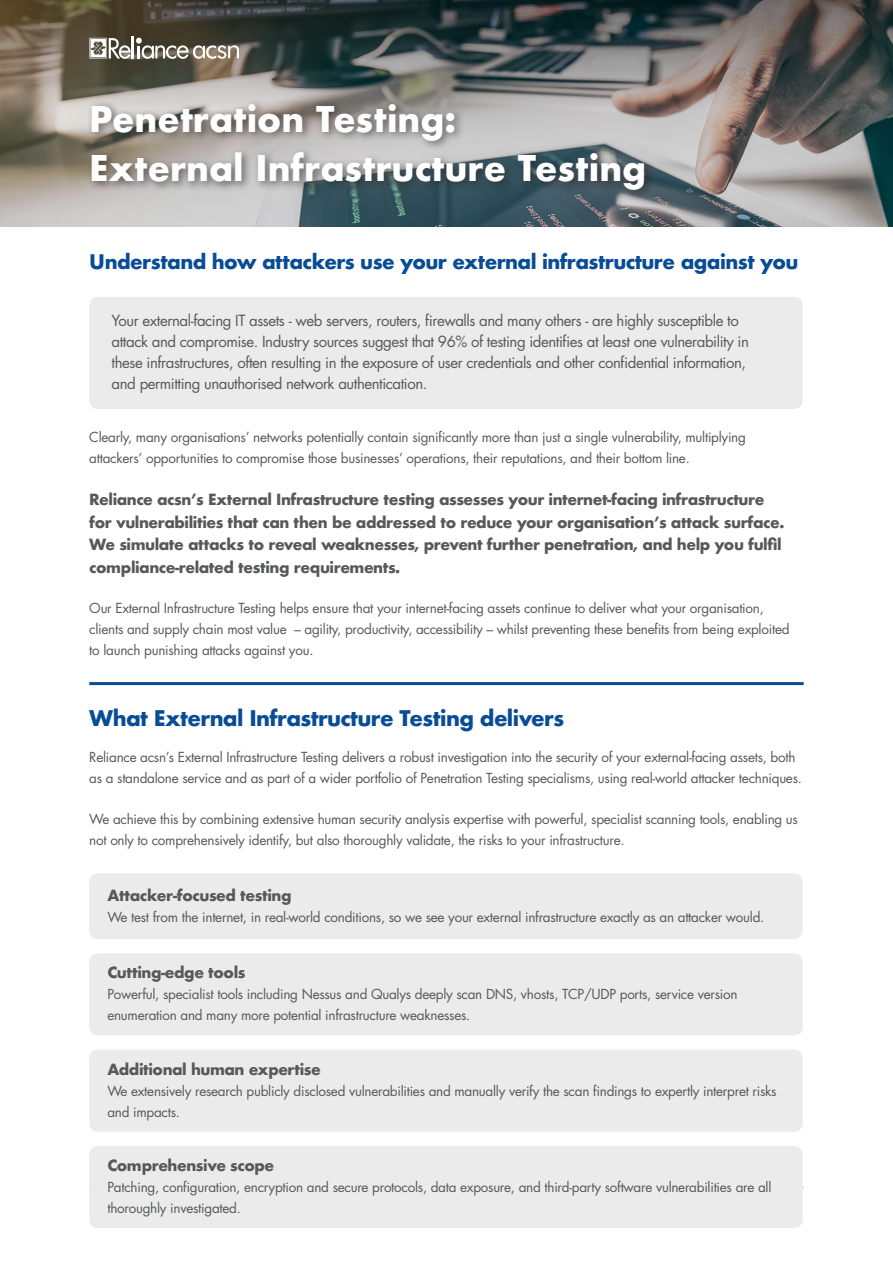
<style>
.page{position:relative;width:893px;height:1263px;background:#fff}
.page>*{position:absolute;margin:0;border:0;box-sizing:border-box;transform-origin:0 0}
.White_uppercase_head{font:700 34.5px "Futura";color:#fff}
.White_uppercase_head-2{font:700 21px "Futura";letter-spacing:-.03em;color:#084c96}
.White_uppercase_head-3{font:700 19.5px "Futura";letter-spacing:-.03em;color:#084c96}
.White_uppercase_head-4{font:700 15px/22.5px "Futura";letter-spacing:-.03em;color:#57585a}
.Black_body_text{font:15px/21px "Futura Std";letter-spacing:-.03em;color:#57585a}
.White_body_text{font:13.5px/21px "Futura Std";letter-spacing:-.02em;color:#57585a}
.White_uppercase_head-5{font:13.5px/21px "Futura Std";letter-spacing:-.02em;color:#57585a}
</style>
<div class="page">
<img style="left:0;top:108px;width:893px;height:119px">
<div style="left:87px;top:99px;width:569px;height:102px;background:#231f20;opacity:.61"></div>
<svg style="left:0;top:0;width:893px;height:108px;background:#5c5d58"></svg>
<hr style="left:132px;top:36px;width:2px;height:22px;background:#fff">
<svg style="left:89px;top:38px;width:150px;height:21px"></svg>
<div style="left:89px;top:297px;width:714px;height:112px;background:#ebebeb;border-radius:9px"></div>
<hr style="left:89px;top:1187px;width:715px;height:1px;background:#bcbdc0">
<div style="left:89px;top:873px;width:714px;height:66px;background:#ebebeb;border-radius:9px"></div>
<div style="left:89px;top:953px;width:714px;height:82px;background:#ebebeb;border-radius:9px"></div>
<div style="left:89px;top:1050px;width:714px;height:82px;background:#ebebeb;border-radius:9px"></div>
<div style="left:89px;top:1146px;width:714px;height:82px;background:#ebebeb;border-radius:9px"></div>
<hr style="left:89px;top:682px;width:715px;height:3px;background:#084c96">
<p class="White_uppercase_head" style="left:89px;top:94px;width:368px">Penetration Testing:</p>
<p class="White_uppercase_head" style="left:89px;top:143px;width:558px">External Infrastructure Testing</p>
<p class="White_uppercase_head-3" style="left:89px;top:248px;width:711px">Understand how attackers use your external infrastructure against you</p>
<p class="Black_body_text" style="left:112px;top:310px;width:639px">Your external-facing IT assets - web servers, routers, firewalls and many others - are highly susceptible to attack and compromise. Industry sources suggest that 96% of testing identifies at least one vulnerability in these infrastructures, often resulting in the exposure of user credentials and other confidential information, and permitting unauthorised network authentication.</p>
<p class="White_body_text" style="left:89px;top:427px;width:658px">Clearly, many organisations’ networks potentially contain significantly more than just a single vulnerability, multiplying attackers’ opportunities to compromise those businesses’ operations, their reputations, and their bottom line.</p>
<p class="White_uppercase_head-4" style="left:89px;top:488px;width:697px">Reliance acsn’s External Infrastructure testing assesses your internet-facing infrastructure for vulnerabilities that can then be addressed to reduce your organisation’s attack surface.<br>We simulate attacks to reveal weaknesses, prevent further penetration, and help you fulfil compliance-related testing requirements.</p>
<p class="White_body_text" style="left:89px;top:598px;width:702px">Our External Infrastructure Testing helps ensure that your internet-facing assets continue to deliver what your organisation, clients and supply chain most value – agility, productivity, accessibility – whilst preventing these benefits from being exploited to launch punishing attacks against you.</p>
<p class="White_uppercase_head-2" style="left:89px;top:703px;width:476px">What External Infrastructure Testing delivers</p>
<p class="White_body_text" style="left:89px;top:747px;width:714px">Reliance acsn’s External Infrastructure Testing delivers a robust investigation into the security of your external-facing assets, both as a standalone service and as part of a wider portfolio of Penetration Testing specialisms, using real-world attacker techniques.</p>
<p class="White_body_text" style="left:89px;top:809px;width:710px">We achieve this by combining extensive human security analysis expertise with powerful, specialist scanning tools, enabling us not only to comprehensively identify, but also thoroughly validate, the risks to your infrastructure.</p>
<p class="White_uppercase_head-4" style="left:107px;top:884px;width:186px">Attacker-focused testing</p>
<p class="White_uppercase_head-5" style="left:107px;top:907px;width:658px">We test from the internet, in real-world conditions, so we see your external infrastructure exactly as an attacker would.</p>
<p class="White_uppercase_head-4" style="left:107px;top:961px;width:140px">Cutting-edge tools</p>
<p class="White_uppercase_head-5" style="left:107px;top:983px;width:632px">Powerful, specialist tools including Nessus and Qualys deeply scan DNS, vhosts, TCP/UDP ports, service version enumeration and many more potential infrastructure weaknesses.</p>
<p class="White_uppercase_head-4" style="left:107px;top:1058px;width:215px">Additional human expertise</p>
<p class="White_uppercase_head-5" style="left:107px;top:1081px;width:671px">We extensively research publicly disclosed vulnerabilities and manually verify the scan findings to expertly interpret risks and impacts.</p>
<p class="White_uppercase_head-4" style="left:107px;top:1153px;width:168px">Comprehensive scope</p>
<p class="White_uppercase_head-5" style="left:107px;top:1176px;width:666px">Patching, configuration, encryption and secure protocols, data exposure, and third-party software vulnerabilities are all thoroughly investigated.</p>
</div>
